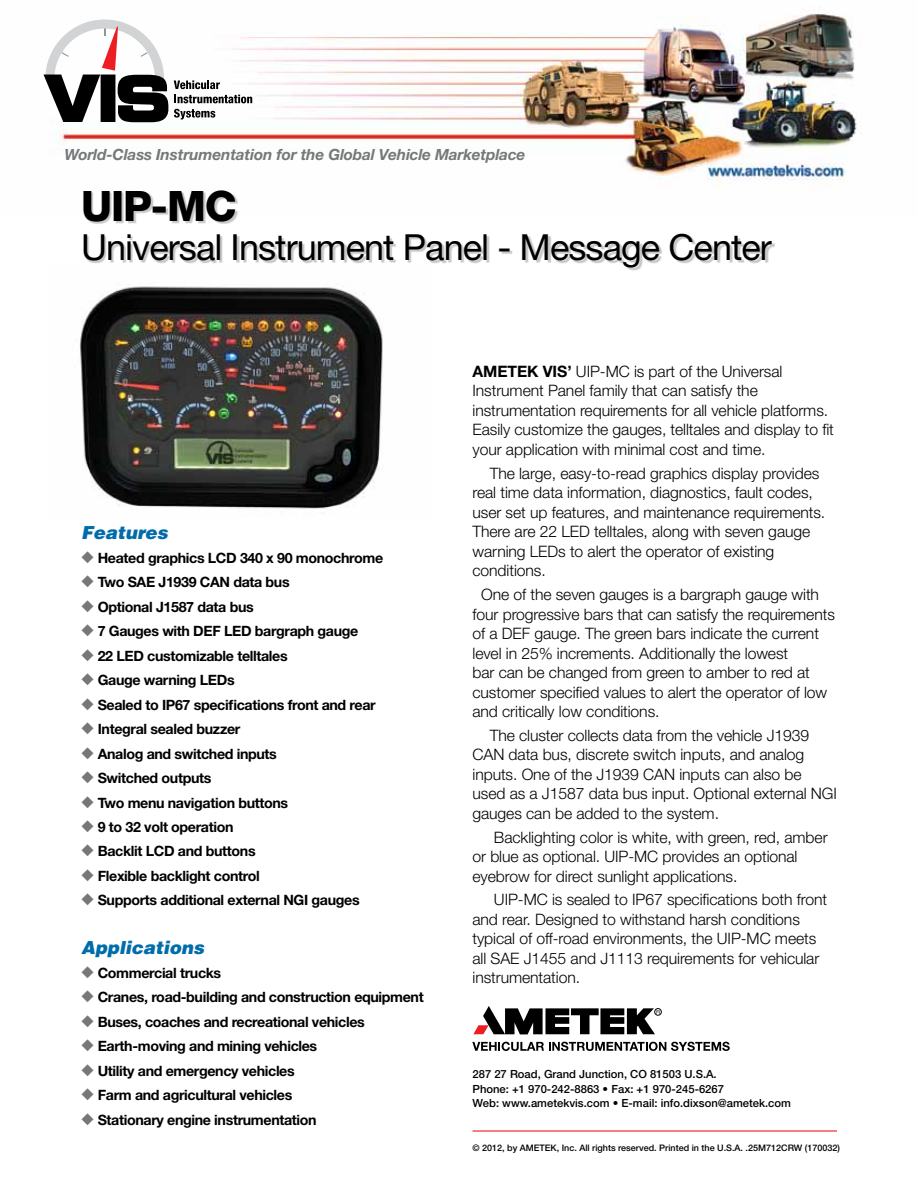
<style>
.page{position:relative;width:918px;height:1188px;background:#fff}
.page>*{position:absolute;margin:0;border:0;box-sizing:border-box;transform-origin:0 0}
.t1{font:800 42px "Helvetica Neue";color:#000}
.t2{font:36px "Helvetica Neue";letter-spacing:-.025em;color:#000}
.t3{font:italic 900 18px "Helvetica";color:#006caa}
.t4{font:300 15.75px/19.5px "Helvetica Neue";letter-spacing:-.005em;color:#000}
.t5{font:italic 700 15.45px "Helvetica Neue";letter-spacing:-.01em;color:#757779}
.t6{font:700 14.25px "Helvetica Neue";letter-spacing:-.025em;color:#000}
.t7{font:500 11.25px/14.5px "Helvetica Neue";color:#000}
.t8{font:500 9px "Helvetica Neue";color:#000}
.s1{color:#757779}
.s2{font-weight:700}
</style>
<div class="page">
<img style="left:43px;top:14px;width:814px;height:175px">
<svg style="left:472px;top:1042px;width:258px;height:9px"></svg>
<div style="left:654px;top:1008px;width:8px;height:8px;border:1px solid #000;border-radius:50%"></div>
<svg style="left:473px;top:1006px;width:187px;height:28px"></svg>
<hr style="left:472px;top:1130px;width:365px;height:2px;background:#ed1d24">
<div style="left:85px;top:192px;width:690px;height:78px;background:#000;opacity:.22"></div>
<svg style="left:44px;top:20px;width:124px;height:102px"></svg>
<svg style="left:174px;top:80px;width:46px;height:9px"></svg>
<svg style="left:174px;top:95px;width:78px;height:8px"></svg>
<svg style="left:174px;top:109px;width:41px;height:11px"></svg>
<img style="left:80px;top:266px;width:353px;height:243px">
<p class="t5" style="left:64px;top:145px;width:462px">World-Class Instrumentation for the Global Vehicle Marketplace</p>
<h1 class="t1" style="left:81px;top:181px;width:157px">UIP-MC</h1>
<h2 class="t2" style="left:81px;top:226px;width:692px">Universal Instrument Panel - Message Center</h2>
<p class="t3" style="left:81px;top:521px;width:88px">Features</p>
<p class="t6" style="left:81px;top:549px;width:304px"><span class="s1">◆</span> Heated graphics LCD 340 x 90 monochrome</p>
<p class="t6" style="left:81px;top:573px;width:210px"><span class="s1">◆</span> Two SAE J1939 CAN data bus</p>
<p class="t6" style="left:81px;top:598px;width:174px"><span class="s1">◆</span> Optional J1587 data bus</p>
<p class="t6" style="left:81px;top:622px;width:279px"><span class="s1">◆</span> 7 Gauges with DEF LED bargraph gauge</p>
<p class="t6" style="left:81px;top:647px;width:208px"><span class="s1">◆</span> 22 LED customizable telltales</p>
<p class="t6" style="left:81px;top:671px;width:155px"><span class="s1">◆</span> Gauge warning LEDs</p>
<p class="t6" style="left:81px;top:696px;width:296px"><span class="s1">◆</span> Sealed to IP67 specifications front and rear</p>
<p class="t6" style="left:81px;top:720px;width:161px"><span class="s1">◆</span> Integral sealed buzzer</p>
<p class="t6" style="left:81px;top:745px;width:197px"><span class="s1">◆</span> Analog and switched inputs</p>
<p class="t6" style="left:81px;top:769px;width:132px"><span class="s1">◆</span> Switched outputs</p>
<p class="t6" style="left:81px;top:794px;width:209px"><span class="s1">◆</span> Two menu navigation buttons</p>
<p class="t6" style="left:81px;top:818px;width:154px"><span class="s1">◆</span> 9 to 32 volt operation</p>
<p class="t6" style="left:81px;top:843px;width:176px"><span class="s1">◆</span> Backlit LCD and buttons</p>
<p class="t6" style="left:81px;top:867px;width:180px"><span class="s1">◆</span> Flexible backlight control</p>
<p class="t6" style="left:81px;top:892px;width:280px"><span class="s1">◆</span> Supports additional external NGI gauges</p>
<p class="t3" style="left:81px;top:936px;width:125px">Applications</p>
<p class="t6" style="left:81px;top:964px;width:142px"><span class="s1">◆</span> Commercial trucks</p>
<p class="t6" style="left:81px;top:988px;width:344px"><span class="s1">◆</span> Cranes, road-building and construction equipment</p>
<p class="t6" style="left:81px;top:1013px;width:285px"><span class="s1">◆</span> Buses, coaches and recreational vehicles</p>
<p class="t6" style="left:81px;top:1037px;width:238px"><span class="s1">◆</span> Earth-moving and mining vehicles</p>
<p class="t6" style="left:81px;top:1062px;width:215px"><span class="s1">◆</span> Utility and emergency vehicles</p>
<p class="t6" style="left:81px;top:1086px;width:213px"><span class="s1">◆</span> Farm and agricultural vehicles</p>
<p class="t6" style="left:81px;top:1111px;width:237px"><span class="s1">◆</span> Stationary engine instrumentation</p>
<p class="t4" style="left:472px;top:361px;width:363px"><span class="s2">AMETEK VIS’</span> UIP-MC is part of the Universal Instrument Panel family that can satisfy the instrumentation requirements for all vehicle platforms.<br>Easily customize the gauges, telltales and display to fit your application with minimal cost and time.</p>
<p class="t4" style="left:472px;top:463px;width:354px;text-indent:17px">The large, easy-to-read graphics display provides real time data information, diagnostics, fault codes, user set up features, and maintenance requirements.<br>There are 22 LED telltales, along with seven gauge warning LEDs to alert the operator of existing conditions.</p>
<p class="t4" style="left:472px;top:584px;width:364px;text-indent:9px">One of the seven gauges is a bargraph gauge with four progressive bars that can satisfy the requirements of a DEF gauge. The green bars indicate the current level in 25% increments. Additionally the lowest<br>bar can be changed from green to amber to red at customer specified values to alert the operator of low and critically low conditions.</p>
<p class="t4" style="left:472px;top:725px;width:366px;text-indent:17px">The cluster collects data from the vehicle J1939<br>CAN data bus, discrete switch inputs, and analog inputs. One of the J1939 CAN inputs can also be used as a J1587 data bus input. Optional external NGI gauges can be added to the system.</p>
<p class="t4" style="left:472px;top:827px;width:357px;text-indent:21px">Backlighting color is white, with green, red, amber or blue as optional. UIP-MC provides an optional eyebrow for direct sunlight applications.</p>
<p class="t4" style="left:472px;top:890px;width:356px;text-indent:21px">UIP-MC is sealed to IP67 specifications both front and rear. Designed to withstand harsh conditions typical of off-road environments, the UIP-MC meets all SAE J1455 and J1113 requirements for vehicular instrumentation.</p>
<p class="t7" style="left:472px;top:1067px;width:320px">287 27 Road, Grand Junction, CO 81503 U.S.A.<br>Phone: +1 970-242-8863 • Fax: +1 970-245-6267<br>Web: www.ametekvis.com • E-mail: info.dixson@ametek.com</p>
<p class="t8" style="left:472px;top:1143px;width:369px">© 2012, by AMETEK, Inc. All rights reserved. Printed in the U.S.A. .25M712CRW (170032)</p>
</div>
